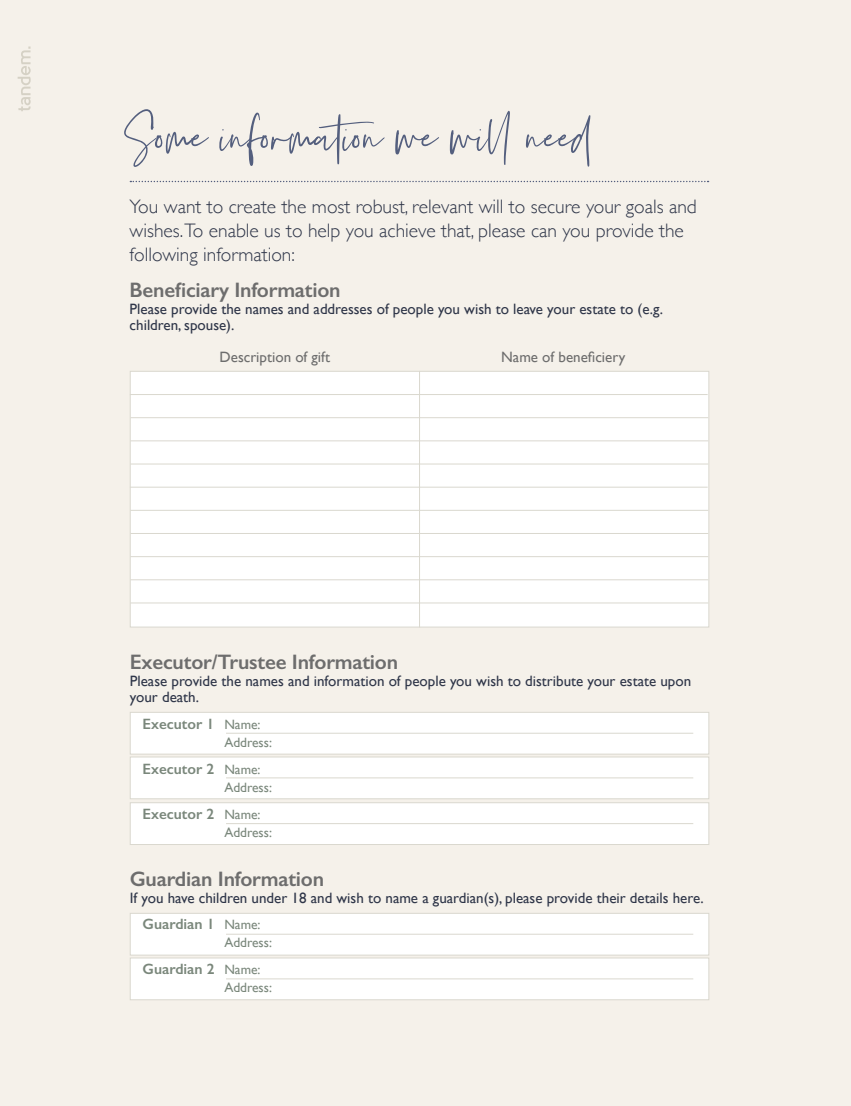
<style>
.page{position:relative;width:851px;height:1106px;background:#fff}
.page>*{position:absolute;margin:0;border:0;box-sizing:border-box;transform-origin:0 0}
.t1{font:60px "Silver South Script";color:#545f7e}
.t2{font:600 21px "Gill Sans";letter-spacing:-.01em;color:#6d6d6d}
.t3{font:300 19.5px/24px "Gill Sans";color:#2f3649}
.t4{font:15px/16.5px "Gill Sans";color:#2f3649}
.t5{font:600 15px "Gill Sans";color:#7a877b}
.t6{font:15px "Gill Sans";color:#6d6d6d}
.t7{font:13.5px "Gill Sans";color:#7a877b}
.s1{font-weight:400;font-size:13.5px}
.s2{font-weight:600;color:#7a877b}
.s3{font-size:13.5px;color:#7a877b}
</style>
<div class="page">
<div style="left:0;top:0;width:850px;height:1106px;background:#f5f1ea"></div>
<hr style="left:850px;top:0;width:1px;height:1106px;background:#f5f1ea">
<svg style="left:18px;top:46px;width:13px;height:65px"></svg>
<svg style="left:130px;top:181px;width:578px;height:1px"></svg>
<div style="left:130px;top:371px;width:579px;height:256px;background:#fff;border:1px solid #dad8cf"></div>
<hr style="left:130px;top:394px;width:577px;height:1px;background:#dad8cf">
<hr style="left:130px;top:487px;width:577px;height:1px;background:#dad8cf">
<hr style="left:130px;top:417px;width:578px;height:1px;background:#dad8cf">
<hr style="left:130px;top:510px;width:578px;height:1px;background:#dad8cf">
<hr style="left:130px;top:440px;width:578px;height:1px;background:#dad8cf">
<hr style="left:130px;top:533px;width:578px;height:1px;background:#dad8cf">
<hr style="left:130px;top:579px;width:578px;height:1px;background:#dad8cf">
<hr style="left:130px;top:463px;width:578px;height:1px;background:#dad8cf">
<hr style="left:130px;top:556px;width:578px;height:1px;background:#dad8cf">
<hr style="left:130px;top:602px;width:578px;height:1px;background:#dad8cf">
<div style="left:130px;top:913px;width:579px;height:42px;background:#fff;border:1px solid #dad8cf"></div>
<div style="left:130px;top:957px;width:579px;height:43px;background:#fff;border:1px solid #dad8cf"></div>
<hr style="left:226px;top:933px;width:467px;height:1px;background:#dad8cf">
<hr style="left:226px;top:978px;width:467px;height:1px;background:#dad8cf">
<div style="left:130px;top:712px;width:579px;height:42px;background:#fff;border:1px solid #dad8cf"></div>
<div style="left:130px;top:756px;width:579px;height:43px;background:#fff;border:1px solid #dad8cf"></div>
<div style="left:130px;top:802px;width:579px;height:43px;background:#fff;border:1px solid #dad8cf"></div>
<hr style="left:226px;top:733px;width:467px;height:1px;background:#dad8cf">
<hr style="left:226px;top:777px;width:467px;height:1px;background:#dad8cf">
<hr style="left:226px;top:823px;width:467px;height:1px;background:#dad8cf">
<hr style="left:419px;top:371px;width:1px;height:256px;background:#dad8cf">
<h1 class="t1" style="left:121px;top:101px;width:475px">Some information we will need</h1>
<h3 class="t3" style="left:130px;top:194px;width:568px">You want to create the most robust, relevant will to secure your goals and wishes.To enable us to help you achieve that, please can you provide the following information:</h3>
<h2 class="t2" style="left:130px;top:277px;width:212px">Beneficiary Information</h2>
<p class="t4" style="left:130px;top:300px;width:534px">Please provide the names and addresses of people you wish to leave your estate to (e.g. children, spouse).</p>
<p class="t6" style="left:219px;top:348px;width:112px">Description of gift</p>
<p class="t6" style="left:501px;top:348px;width:126px">Name of beneficiery</p>
<h2 class="t2" style="left:130px;top:649px;width:270px">Executor/Trustee Information</h2>
<p class="t4" style="left:130px;top:672px;width:563px">Please provide the names and information of people you wish to distribute your estate upon your death.</p>
<p class="t5" style="left:143px;top:714px;width:119px">Executor 1 <span class="s1">Name:</span></p>
<p class="t7" style="left:224px;top:734px;width:49px">Address:</p>
<p class="t5" style="left:143px;top:759px;width:119px">Executor 2 <span class="s1">Name:</span></p>
<p class="t7" style="left:224px;top:779px;width:49px">Address:</p>
<p class="t5" style="left:143px;top:804px;width:119px">Executor 2 <span class="s1">Name:</span></p>
<p class="t7" style="left:224px;top:824px;width:49px">Address:</p>
<h2 class="t2" style="left:130px;top:866px;width:196px">Guardian Information</h2>
<p class="t4" style="left:143px;top:884px;width:562px;line-height:26.5px;text-indent:-13px">If you have children under 18 and wish to name a guardian(s), please provide their details here.<br><span class="s2">Guardian 1</span> <span class="s3">Name:</span></p>
<p class="t7" style="left:224px;top:934px;width:49px">Address:</p>
<p class="t5" style="left:143px;top:960px;width:119px">Guardian 2 <span class="s1">Name:</span></p>
<p class="t7" style="left:224px;top:979px;width:49px">Address:</p>
</div>
